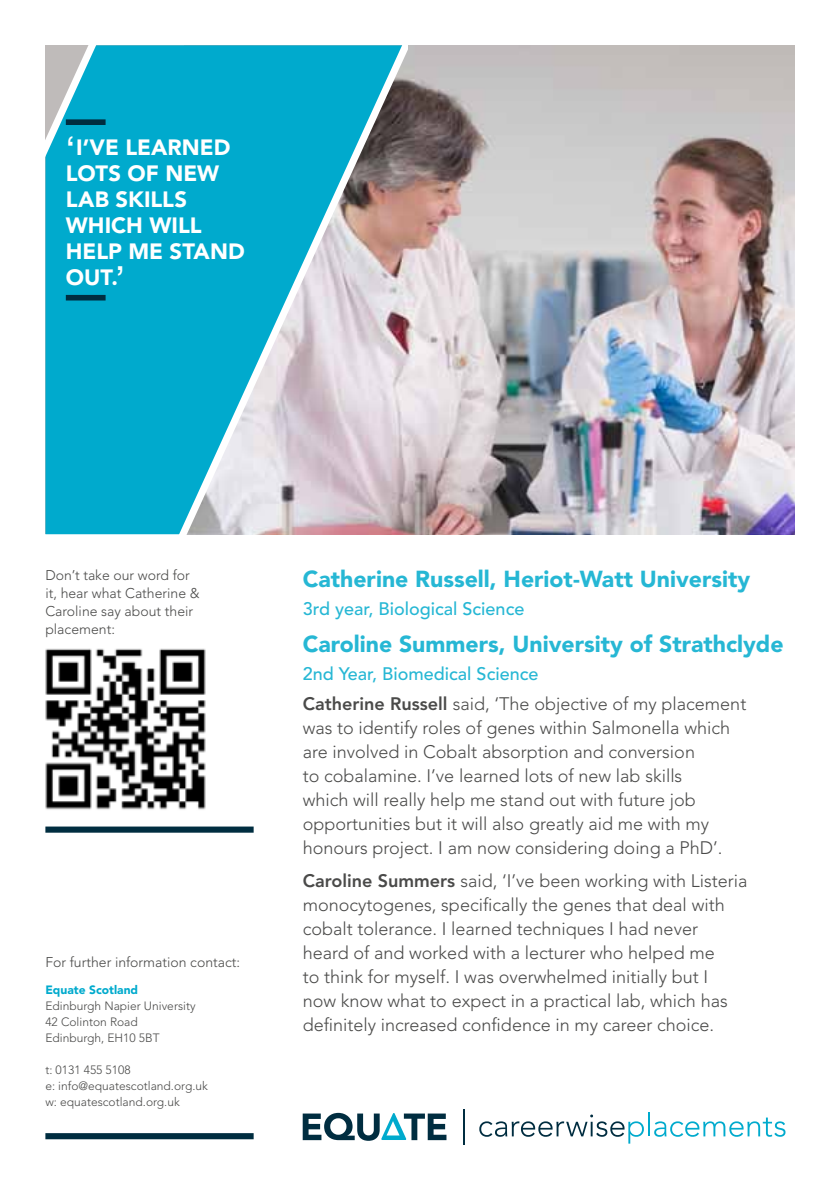
<style>
.page{position:relative;width:840px;height:1191px;background:#fff}
.page>*{position:absolute;margin:0;border:0;box-sizing:border-box;transform-origin:0 0}
.t1{font:900 23px "Avenir";color:#26b7d4}
.t2{font:900 22px/26px "Avenir";color:#fff}
.t3{font:300 18px/24px "Avenir";color:#4a4a49}
.t4{font:500 18px "Avenir";color:#26b7d4}
.t5{font:300 14px/18px "Avenir";color:#4a4a49}
.t6{font:300 12px/16px "Avenir";color:#4a4a49}
.t7{font:900 12px "Avenir";color:#00aacd}
.s1{font-family:"Helvetica";font-weight:400;font-size:40px}
.s2{font-weight:500;color:#26b7d4}
.s3{font-weight:800}
</style>
<div class="page">
<img style="left:407px;top:45px;width:387px;height:489px">
<svg style="left:45px;top:45px;width:362px;height:489px;background:#46b2cb"></svg>
<div style="left:45px;top:1133px;width:208px;height:6px;background:#002d40"></div>
<div style="left:66px;top:295px;width:39px;height:5px;background:#002d40"></div>
<div style="left:66px;top:119px;width:39px;height:6px;background:#002d40"></div>
<svg style="left:302px;top:1112px;width:144px;height:28px"></svg>
<svg style="left:479px;top:1114px;width:164px;height:29px"></svg>
<hr style="left:647px;top:1112px;width:2px;height:24px;background:#00aacd">
<svg style="left:654px;top:1117px;width:131px;height:19px"></svg>
<hr style="left:463px;top:1109px;width:2px;height:35px;background:#002d40">
<img style="left:45px;top:648px;width:161px;height:162px">
<div style="left:45px;top:826px;width:208px;height:6px;background:#002d40"></div>
<p class="t2" style="left:66px;top:134px;width:166px"><span class="s1">‘</span>I’ve learne d lots of new lab skills<br>wh ich will<br>help</p>
<p class="t2" style="left:128px;top:238px;width:118px">me stan d</p>
<p class="t2" style="left:66px;top:264px;width:59px">out.<span class="s1">’</span></p>
<p class="t5" style="left:45px;top:566px;width:156px">Don’t take our word for it, hear what Catherine &amp;<br>Caroline say about their placement:</p>
<p class="t5" style="left:45px;top:953px;width:196px">For further information contact:</p>
<p class="t7" style="left:45px;top:983px;width:94px">Equate Scotland</p>
<p class="t6" style="left:45px;top:998px;width:152px">Edinburgh Napier University<br>42 Colinton Road<br>Edinburgh, EH10 5BT</p>
<p class="t6" style="left:45px;top:1062px;width:164px">t: 0131 455 5108<br>e: info@equatescotland.org.uk w: equatescotland.org.uk</p>
<p class="t1" style="left:302px;top:565px;width:449px">Catherine Russell, Heriot-Watt University</p>
<p class="t4" style="left:302px;top:598px;width:223px">3rd year, Biological Science</p>
<p class="t1" style="left:302px;top:630px;width:482px">Caroline Summers, University of Strathclyde</p>
<p class="t3" style="left:302px;top:659px;width:445px;line-height:29.6px"><span class="s2">2nd Year, Biomedical Science<br></span><span class="s3">Catherine Russell</span> said, ‘The objective of my placement</p>
<p class="t3" style="left:302px;top:716px;width:428px">was to identify roles of genes within Salmonella which are involved in Cobalt absorption and conversion<br>to cobalamine. I’ve learned lots of new lab skills which will really help me stand out with future job opportunities but it will also greatly aid me with my honours project. I am now considering doing a PhD’.</p>
<p class="t3" style="left:302px;top:868px;width:446px"><span class="s3">Caroline Summers</span> said, ‘I’ve been working with Listeria monocytogenes, specifically the genes that deal with cobalt tolerance. I learned techniques I had never heard of and worked with a lecturer who helped me<br>to think for myself. I was overwhelmed initially but I<br>now know what to expect in a practical lab, which has definitely increased confidence in my career choice.</p>
</div>
